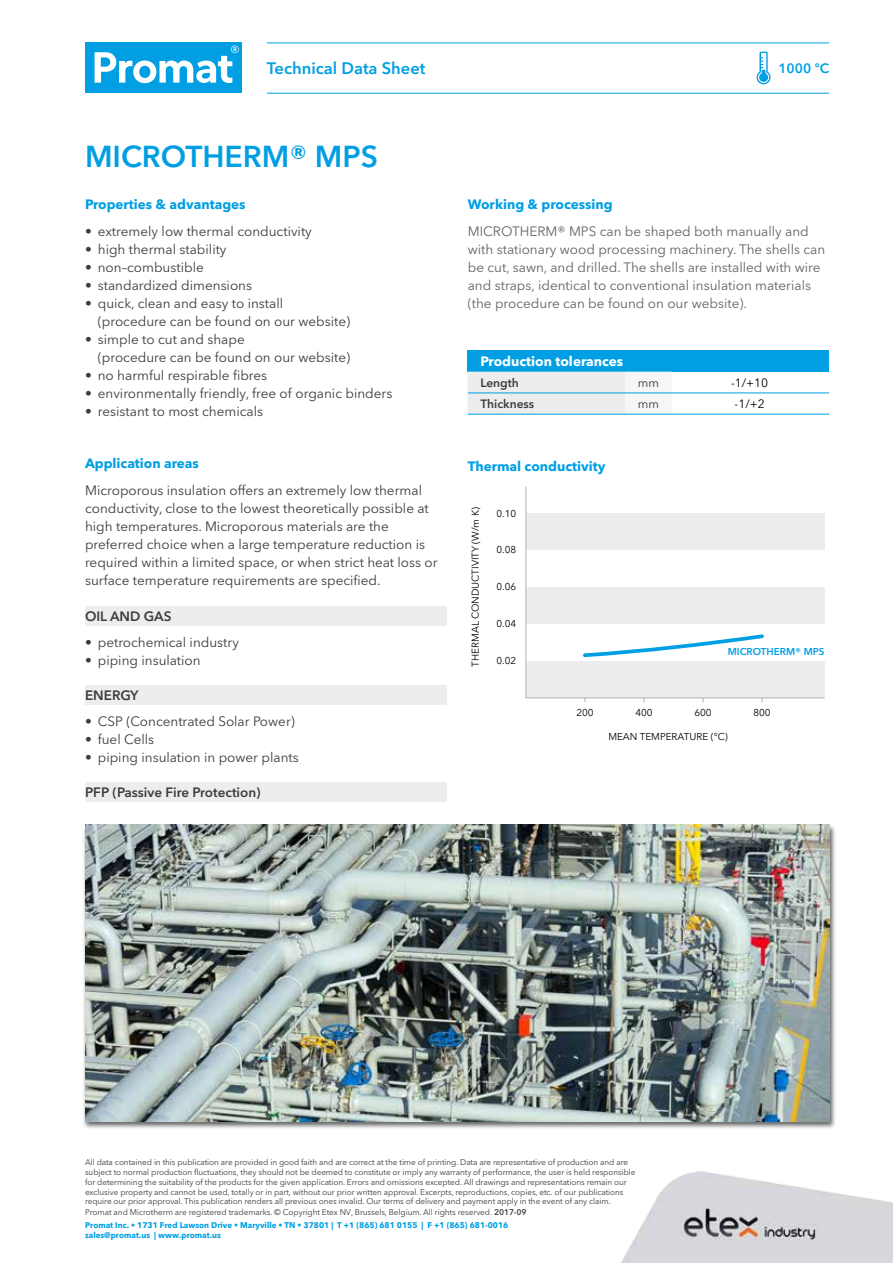
<style>
.page{position:relative;width:893px;height:1263px;background:#fff}
.page>*{position:absolute;margin:0;border:0;box-sizing:border-box;transform-origin:0 0}
.t1{font:600 30px "Avenir Next W1 G";color:#009fe3}
.t2{font:600 16.5px "Avenir Next W1 G";color:#009fe3}
.t3{font:13.5px/18px "Avenir Next W1 G";color:#3c3c3b}
.t4{font:13.5px/18px "Avenir Next W1 G";color:#646363}
.t5{font:700 13.5px "Avenir Next W1 G";color:#009fe3}
.t6{font:600 13.5px "Avenir Next W1 G";color:#3c3c3b}
.t7{font:700 13.5px "Avenir Next W1 G";color:#fff}
.t8{font:600 13.5px "Avenir Next W1 G";color:#009fe3}
.t9{font:600 12px "Avenir Next W1 G";color:#3c3c3b}
.t10{font:12px "Avenir Next W1 G";color:#000}
.t11{font:12px "Avenir Next W1 G";color:#3c3c3b}
.t12{font:9.9px "Avenir Next W1 G";color:#000}
.t13{font:600 9.9px "Avenir Next W1 G";color:#009fe3}
.t14{font:8.25px/9.8px "Avenir Next W1 G";letter-spacing:-.01em;color:#3c3c3b}
.t15{font:700 8.25px/9.8px "Avenir Next W1 G";color:#009fe3}
.s1{font-weight:600}
</style>
<div class="page">
<div style="left:85px;top:783px;width:361px;height:19px;background:#ededed"></div>
<div style="left:85px;top:685px;width:361px;height:19px;background:#ededed"></div>
<div style="left:85px;top:607px;width:361px;height:19px;background:#ededed"></div>
<hr style="left:267px;top:43px;width:562px;height:1px;background:#009fe3">
<hr style="left:267px;top:93px;width:562px;height:1px;background:#009fe3">
<svg style="left:756px;top:52px;width:15px;height:32px"></svg>
<svg style="left:525px;top:486px;width:300px;height:212px"></svg>
<svg style="left:581px;top:632px;width:185px;height:27px"></svg>
<div style="left:468px;top:350px;width:361px;height:22px;background:#009fe3"></div>
<svg style="left:468px;top:372px;width:204px;height:42px"></svg>
<hr style="left:468px;top:393px;width:157px;height:1px;background:#009fe3">
<hr style="left:625px;top:393px;width:47px;height:1px;background:#009fe3">
<hr style="left:672px;top:393px;width:157px;height:1px;background:#009fe3">
<hr style="left:468px;top:414px;width:157px;height:1px;background:#009fe3">
<hr style="left:625px;top:414px;width:47px;height:1px;background:#009fe3">
<hr style="left:672px;top:414px;width:157px;height:1px;background:#009fe3">
<div style="left:82px;top:824px;width:754px;height:306px;background:#000;opacity:.6"></div>
<img style="left:85px;top:825px;width:744px;height:296px">
<div style="left:85px;top:43px;width:156px;height:50px;background:#009fe3"></div>
<svg style="left:95px;top:45px;width:144px;height:38px"></svg>
<img style="left:621px;top:1172px;width:272px;height:91px">
<h2 class="t2" style="left:267px;top:59px;width:160px">Technical Data Sheet</h2>
<h3 class="t8" style="left:778px;top:60px;width:52px">1000 ºC</h3>
<h1 class="t1" style="left:85px;top:139px;width:294px">MICROTHERM® MPS</h1>
<h3 class="t5" style="left:85px;top:196px;width:162px">Properties &amp; advantages</h3>
<h3 class="t3" style="left:85px;top:222px;width:228px">• extremely low thermal conductivity</h3>
<h3 class="t3" style="left:85px;top:240px;width:143px">• high thermal stability</h3>
<h3 class="t3" style="left:85px;top:258px;width:120px">• non–combustible</h3>
<h3 class="t3" style="left:85px;top:276px;width:169px">• standardized dimensions</h3>
<h3 class="t3" style="left:98px;top:294px;width:254px;text-indent:-13px">• quick, clean and easy to install (procedure can be found on our website)</h3>
<h3 class="t3" style="left:98px;top:330px;width:254px;text-indent:-13px">• simple to cut and shape<br>(procedure can be found on our website)</h3>
<h3 class="t3" style="left:85px;top:366px;width:184px">• no harmful respirable fibres</h3>
<h3 class="t3" style="left:85px;top:384px;width:309px">• environmentally friendly, free of organic binders</h3>
<h3 class="t3" style="left:85px;top:402px;width:180px">• resistant to most chemicals</h3>
<h3 class="t5" style="left:85px;top:455px;width:115px">Application areas</h3>
<p class="t3" style="left:85px;top:481px;width:354px">Microporous insulation offers an extremely low thermal conductivity, close to the lowest theoretically possible at high temperatures. Microporous materials are the preferred choice when a large temperature reduction is required within a limited space, or when strict heat loss or surface temperature requirements are specified.</p>
<h3 class="t6" style="left:85px;top:608px;width:88px">OIL AND GAS</h3>
<h3 class="t3" style="left:85px;top:634px;width:155px">• petrochemical industry</h3>
<h3 class="t3" style="left:85px;top:652px;width:117px">• piping insulation</h3>
<h3 class="t6" style="left:85px;top:687px;width:55px">ENERGY</h3>
<h3 class="t3" style="left:85px;top:713px;width:211px">• CSP (Concentrated Solar Power)</h3>
<h3 class="t3" style="left:85px;top:731px;width:71px">• fuel Cells</h3>
<h3 class="t3" style="left:85px;top:749px;width:215px">• piping insulation in power plants</h3>
<h3 class="t6" style="left:85px;top:784px;width:177px">PFP (Passive Fire Protection)</h3>
<h3 class="t5" style="left:468px;top:196px;width:147px">Working &amp; processing</h3>
<p class="t4" style="left:468px;top:222px;width:359px">MICROTHERM® MPS can be shaped both manually and with stationary wood processing machinery. The shells can be cut, sawn, and drilled. The shells are installed with wire and straps, identical to conventional insulation materials (the procedure can be found on our website).</p>
<h3 class="t7" style="left:480px;top:353px;width:144px">Production tolerances</h3>
<h3 class="t9" style="left:480px;top:375px;width:40px">Length</h3>
<h3 class="t11" style="left:638px;top:375px;width:23px">mm</h3>
<h3 class="t10" style="left:731px;top:375px;width:39px">-1/+10</h3>
<h3 class="t9" style="left:480px;top:397px;width:55px">Thickness</h3>
<h3 class="t11" style="left:638px;top:397px;width:23px">mm</h3>
<h3 class="t10" style="left:735px;top:397px;width:32px">-1/+2</h3>
<h3 class="t5" style="left:468px;top:458px;width:139px">Thermal conductivity</h3>
<p class="t12" style="left:469px;top:667px;width:161px;rotate:-90deg">THERMAL CONDUCTIVITY (W/m K)</p>
<p class="t12" style="left:496px;top:507px;width:21px">0.10</p>
<p class="t12" style="left:496px;top:543px;width:21px">0.08</p>
<p class="t12" style="left:496px;top:581px;width:21px">0.06</p>
<p class="t12" style="left:496px;top:618px;width:21px">0.04</p>
<p class="t12" style="left:496px;top:655px;width:21px">0.02</p>
<p class="t13" style="left:728px;top:646px;width:98px">MICROTHERM® MPS</p>
<p class="t12" style="left:576px;top:706px;width:19px">200</p>
<p class="t12" style="left:635px;top:706px;width:19px">400</p>
<p class="t12" style="left:694px;top:706px;width:19px">600</p>
<p class="t12" style="left:753px;top:706px;width:19px">800</p>
<p class="t12" style="left:608px;top:730px;width:121px">MEAN TEMPERATURE (°C)</p>
<p class="t14" style="left:85px;top:1158px;width:552px">All data contained in this publication are provided in good faith and are correct at the time of printing. Data are representative of production and are subject to normal production fluctuations, they should not be deemed to constitute or imply any warranty of performance, the user is held responsible for determining the suitability of the products for the given application. Errors and omissions excepted. All drawings and representations remain our exclusive property and cannot be used, totally or in part, without our prior written approval. Excerpts, reproductions, copies, etc. of our publications require our prior approval. This publication renders all previous ones invalid. Our terms of delivery and payment apply in the event of any claim.<br>Promat and Microtherm are registered trademarks. © Copyright Etex NV, Brussels, Belgium. All rights reserved. <span class="s1">2017-09</span></p>
<p class="t15" style="left:85px;top:1220px;width:425px">Promat Inc. • 1731 Fred Lawson Drive • Maryville • TN • 37801 | T +1 (865) 681 0155 | F +1 (865) 681-0016 sales@promat.us | www.promat.us</p>
</div>
